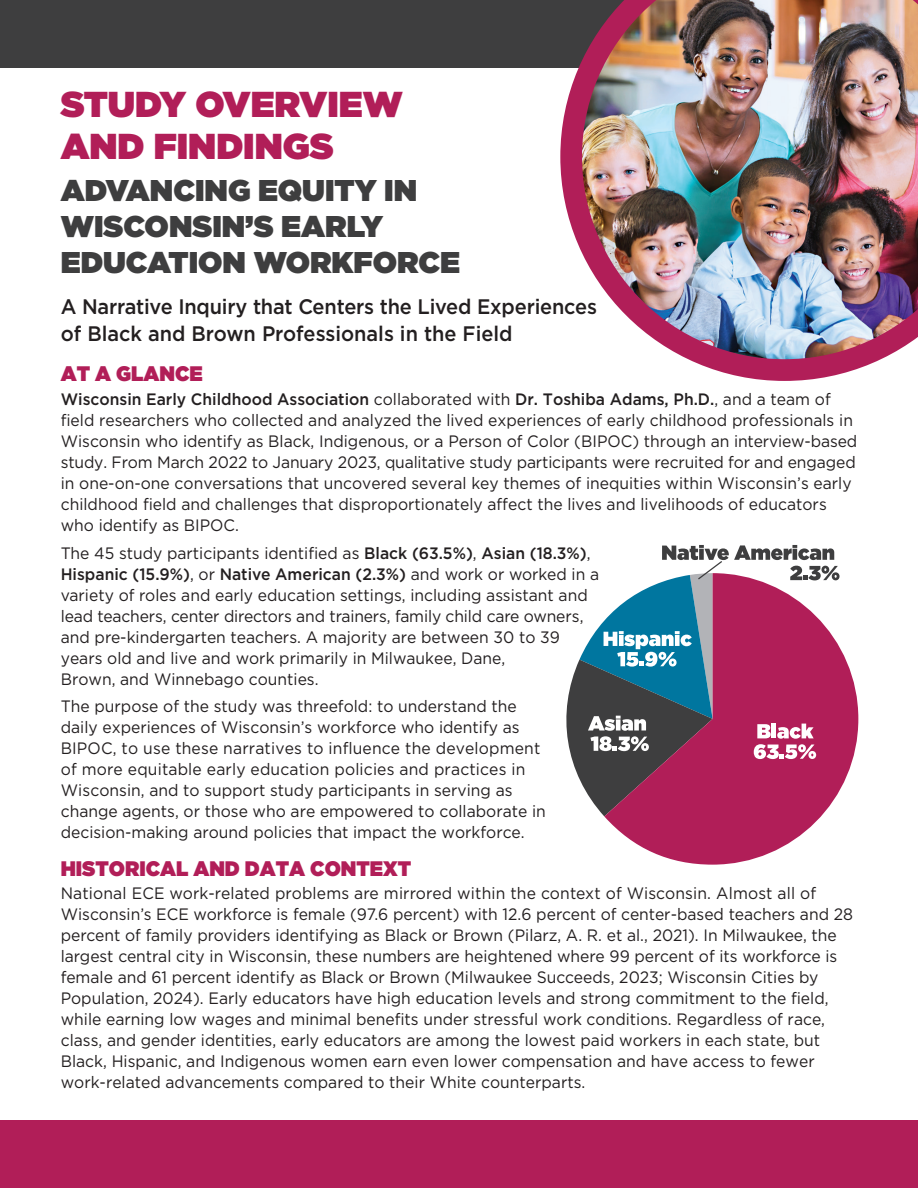
<style>
.page{position:relative;width:918px;height:1188px;background:#fff}
.page>*{position:absolute;margin:0;border:0;box-sizing:border-box;transform-origin:0 0}
.t1{font:900 36px/42px "Gotham";color:#b11e58}
.t2{font:900 30px/36px "Gotham";color:#3e3e3f}
.t3{font:500 21px/27px "Gotham";letter-spacing:-.01em;color:#231f20;scale:.95 1}
.t4{font:900 21px "Gotham";color:#b11e58;scale:.95 1}
.t5{font:16.5px/21px "Gotham";color:#231f20;scale:.95 1}
.s1{font-weight:500}
</style>
<div class="page">
<div style="left:0;top:0;width:918px;height:68px;background:#3e3e3f"></div>
<div style="left:0;top:1120px;width:918px;height:68px;background:#b11e58"></div>
<svg style="left:560px;top:61px;width:321px;height:320px"></svg>
<img style="left:582px;top:0;width:336px;height:359px">
<svg style="left:604px;top:648px;width:254px;height:217px;fill:#b11e58"></svg>
<svg style="left:566px;top:545px;width:274px;height:271px"></svg>
<h1 class="t1" style="left:61px;top:82px;width:344px">STUDY OVERVIEW<br>AND FINDINGS</h1>
<h2 class="t2" style="left:61px;top:172px;width:401px">ADVANCING EQUITY IN<br>WISCONSIN’S EARLY<br>EDUCATION WORKFORCE</h2>
<p class="t3" style="left:61px;top:293px;width:566px">A Narrative Inquiry that Centers the Lived Experiences of Black and Brown Professionals in the Field</p>
<p class="t4" style="left:61px;top:359px;width:151px">AT A GLANCE</p>
<p class="t5" style="left:61px;top:388px;width:840px"><span class="s1">Wisconsin Early Childhood Association</span> collaborated with <span class="s1">Dr. Toshiba Adams, Ph.D.</span>, and a team of field researchers who collected and analyzed the lived experiences of early childhood professionals in Wisconsin who identify as Black, Indigenous, or a Person of Color (BIPOC) through an interview-based study. From March 2022 to January 2023, qualitative study participants were recruited for and engaged in one-on-one conversations that uncovered several key themes of inequities within Wisconsin’s early childhood field and challenges that disproportionately affect the lives and livelihoods of educators who identify as BIPOC.</p>
<p class="t5" style="left:61px;top:542px;width:568px">The 45 study participants identified as <span class="s1">Black (63.5%)</span>, <span class="s1">Asian (18.3%)</span>, <span class="s1">Hispanic (15.9%)</span>, or <span class="s1">Native American (2.3%)</span> and work or worked in a variety of roles and early education settings, including assistant and lead teachers, center directors and trainers, family child care owners, and pre-kindergarten teachers. A majority are between 30 to 39 years old and live and work primarily in Milwaukee, Dane,<br>Brown, and Winnebago counties.</p>
<p class="t5" style="left:61px;top:696px;width:512px">The purpose of the study was threefold: to understand the daily experiences of Wisconsin’s workforce who identify as BIPOC, to use these narratives to influence the development of more equitable early education policies and practices in Wisconsin, and to support study participants in serving as change agents, or those who are empowered to collaborate in decision-making around policies that impact the workforce.</p>
<p class="t4" style="left:61px;top:853px;width:370px">HISTORICAL AND DATA CONTEXT</p>
<p class="t5" style="left:61px;top:883px;width:835px">National ECE work-related problems are mirrored within the context of Wisconsin. Almost all of Wisconsin’s ECE workforce is female (97.6 percent) with 12.6 percent of center-based teachers and 28 percent of family providers identifying as Black or Brown (Pilarz, A. R. et al., 2021). In Milwaukee, the largest central city in Wisconsin, these numbers are heightened where 99 percent of its workforce is female and 61 percent identify as Black or Brown (Milwaukee Succeeds, 2023; Wisconsin Cities by Population, 2024). Early educators have high education levels and strong commitment to the field, while earning low wages and minimal benefits under stressful work conditions. Regardless of race, class, and gender identities, early educators are among the lowest paid workers in each state, but Black, Hispanic, and Indigenous women earn even lower compensation and have access to fewer work-related advancements compared to their White counterparts.</p>
</div>
